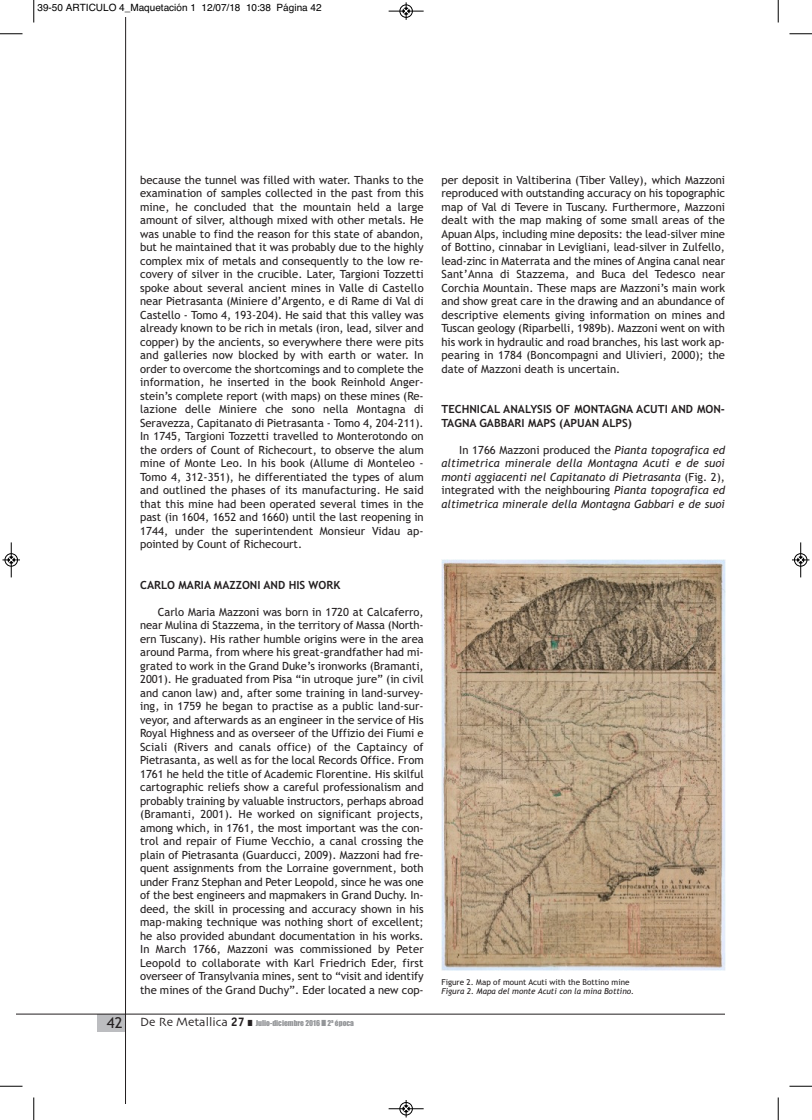
<style>
.page{position:relative;width:812px;height:1120px;background:#fff}
.page>*{position:absolute;margin:0;border:0;box-sizing:border-box;transform-origin:0 0}
.t1{font:15px "Trebuchet MS";color:#231f20}
.t2{font:11.25px/13.5px "Trebuchet MS";color:#231f20;text-align:justify}
.t3{font:italic 11.25px/13.5px "Trebuchet MS";color:#231f20;text-align:justify}
.t4{font:700 11.25px/13.5px "Trebuchet MS";color:#231f20}
.t5{font:10px "Helvetica";color:#000}
.t6{font:italic 8.12px "Trebuchet MS";color:#231f20}
.t7{font:8.12px "Trebuchet MS";color:#231f20}
.t8{font:7.5px "Impact";color:#939598}
.s1{font-family:"Skia";font-size:12.5px;color:#231f20}
.s2{font-family:"Officina Sans Std";font-weight:700;font-size:12.5px;color:#231f20}
.s3{color:#231f20}
.s4{font-style:normal}
</style>
<div class="page">
<div style="left:97px;top:1014px;width:28px;height:18px;background:#bcbdc0"></div>
<hr style="left:16px;top:1014px;width:709px;height:1px;background:#231f20">
<hr style="left:125px;top:16px;width:1px;height:1088px;background:#231f20">
<img style="left:441px;top:559px;width:284px;height:411px">
<svg style="left:33px;top:0;width:2px;height:23px"></svg>
<svg style="left:0;top:33px;width:22px;height:2px"></svg>
<svg style="left:777px;top:0;width:2px;height:23px"></svg>
<svg style="left:789px;top:33px;width:23px;height:2px"></svg>
<svg style="left:33px;top:1097px;width:2px;height:23px"></svg>
<svg style="left:0;top:1086px;width:22px;height:1px"></svg>
<svg style="left:777px;top:1097px;width:2px;height:23px"></svg>
<svg style="left:789px;top:1086px;width:23px;height:1px"></svg>
<div style="left:399px;top:4px;width:14px;height:14px;border:1px solid #fff;border-radius:50%"></div>
<hr style="left:388px;top:11px;width:35px;height:1px;background:#000">
<div style="left:400px;top:5px;width:12px;height:13px;border:1px solid #000;border-radius:50%"></div>
<svg style="left:403px;top:2px;width:6px;height:18px"></svg>
<div style="left:399px;top:1102px;width:14px;height:13px;border:1px solid #fff;border-radius:50%"></div>
<hr style="left:388px;top:1108px;width:35px;height:1px;background:#000">
<div style="left:400px;top:1102px;width:12px;height:13px;border:1px solid #000;border-radius:50%"></div>
<svg style="left:403px;top:1100px;width:6px;height:17px"></svg>
<div style="left:5px;top:553px;width:13px;height:14px;border:1px solid #fff;border-radius:50%"></div>
<hr style="left:11px;top:542px;width:1px;height:35px;background:#000">
<div style="left:5px;top:553px;width:13px;height:13px;border:1px solid #000;border-radius:50%"></div>
<svg style="left:2px;top:557px;width:18px;height:6px"></svg>
<div style="left:794px;top:553px;width:13px;height:14px;border:1px solid #fff;border-radius:50%"></div>
<hr style="left:800px;top:542px;width:1px;height:35px;background:#000">
<div style="left:794px;top:553px;width:13px;height:13px;border:1px solid #000;border-radius:50%"></div>
<svg style="left:792px;top:557px;width:17px;height:6px"></svg>
<p class="t5" style="left:38px;top:2px;width:286px">39-50 ARTICULO 4_Maquetación 1 12/07/18 10:38 Página 42</p>
<h1 class="t1" style="left:107px;top:1014px;width:17px">42</h1>
<p class="t2" style="left:140px;top:173px;width:285px">because the tunnel was filled with water. Thanks to the examination of samples collected in the past from this mine, he concluded that the mountain held a large amount of silver, although mixed with other metals. He was unable to find the reason for this state of abandon, but he maintained that it was probably due to the highly complex mix of metals and consequently to the low re&shy;covery of silver in the crucible. Later, Targioni Tozzetti spoke about several ancient mines in Valle di Castello near Pietrasanta (Miniere d’Argento, e di Rame di Val di Castello - Tomo 4, 193-204). He said that this valley was already known to be rich in metals (iron, lead, silver and copper) by the ancients, so everywhere there were pits and galleries now blocked by with earth or water. In order to overcome the shortcomings and to complete the information, he inserted in the book Reinhold Anger&shy;stein’s complete report (with maps) on these mines (Re&shy;lazione delle Miniere che sono nella Montagna di Seravezza, Capitanato di Pietrasanta - Tomo 4, 204-211).<br>In 1745, Targioni Tozzetti travelled to Monterotondo on the orders of Count of Richecourt, to observe the alum mine of Monte Leo. In his book (Allume di Monteleo - Tomo 4, 312-351), he differentiated the types of alum and outlined the phases of its manufacturing. He said that this mine had been operated several times in the past (in 1604, 1652 and 1660) until the last reopening in 1744, under the superintendent Monsieur Vidau ap&shy;pointed by Count of Richecourt.</p>
<p class="t4" style="left:140px;top:578px;width:202px">CARLO MARIA MAZZONI AND HIS WORK</p>
<p class="t2" style="left:140px;top:605px;width:285px;text-indent:18px">Carlo Maria Mazzoni was born in 1720 at Calcaferro, near Mulina di Stazzema, in the territory of Massa (North&shy;ern Tuscany). His rather humble origins were in the area around Parma, from where his great-grandfather had mi&shy;grated to work in the Grand Duke’s ironworks (Bramanti, 2001). He graduated from Pisa “in utroque jure” (in civil and canon law) and, after some training in land-survey&shy;ing, in 1759 he began to practise as a public land-sur&shy;veyor, and afterwards as an engineer in the service of His Royal Highness and as overseer of the Uffizio dei Fiumi e Sciali (Rivers and canals office) of the Captaincy of Pietrasanta, as well as for the local Records Office. From 1761 he held the title of Academic Florentine. His skilful cartographic reliefs show a careful professionalism and probably training by valuable instructors, perhaps abroad (Bramanti, 2001). He worked on significant projects, among which, in 1761, the most important was the con&shy;trol and repair of Fiume Vecchio, a canal crossing the plain of Pietrasanta (Guarducci, 2009). Mazzoni had fre&shy;quent assignments from the Lorraine government, both under Franz Stephan and Peter Leopold, since he was one of the best engineers and mapmakers in Grand Duchy. In&shy;deed, the skill in processing and accuracy shown in his map-making technique was nothing short of excellent; he also provided abundant documentation in his works.<br>In March 1766, Mazzoni was commissioned by Peter Leopold to collaborate with Karl Friedrich Eder, first overseer of Transylvania mines, sent to “visit and identify the mines of the Grand Duchy”. Eder located a new cop-</p>
<p class="t8" style="left:140px;top:1019px;width:215px"><span class="s1">De Re Metallica</span> <span class="s2">27</span> <span class="s3">■</span> Julio-diciembre 2016 ■ 2ª época</p>
<p class="t2" style="left:441px;top:173px;width:285px">per deposit in Valtiberina (Tiber Valley), which Mazzoni reproduced with outstanding accuracy on his topographic map of Val di Tevere in Tuscany. Furthermore, Mazzoni dealt with the map making of some small areas of the Apuan Alps, including mine deposits: the lead-silver mine of Bottino, cinnabar in Levigliani, lead-silver in Zulfello, lead-zinc in Materrata and the mines of Angina canal near Sant’Anna di Stazzema, and Buca del Tedesco near Corchia Mountain. These maps are Mazzoni’s main work and show great care in the drawing and an abundance of descriptive elements giving information on mines and Tuscan geology (Riparbelli, 1989b). Mazzoni went on with his work in hydraulic and road branches, his last work ap&shy;pearing in 1784 (Boncompagni and Ulivieri, 2000); the date of Mazzoni death is uncertain.</p>
<p class="t4" style="left:441px;top:403px;width:285px">TECHNICAL ANALYSIS OF MONTAGNA ACUTI AND MON-<br>TAGNA GABBARI MAPS (APUAN ALPS)</p>
<p class="t3" style="left:441px;top:443px;width:285px;text-indent:18px"><span class="s4">In 1766 Mazzoni produced the</span> Pianta topografica ed altimetrica minerale della Montagna Acuti e de suoi monti aggiacenti nel Capitanato di Pietrasanta <span class="s4">(Fig. 2), integrated with the neighbouring</span> Pianta topografica ed altimetrica minerale della Montagna Gabbari e de suoi</p>
<p class="t7" style="left:441px;top:977px;width:189px">Figure 2. Map of mount Acuti with the Bottino mine</p>
<p class="t6" style="left:441px;top:987px;width:194px">Figura 2. Mapa del monte Acuti con la mina Bottino.</p>
</div>
